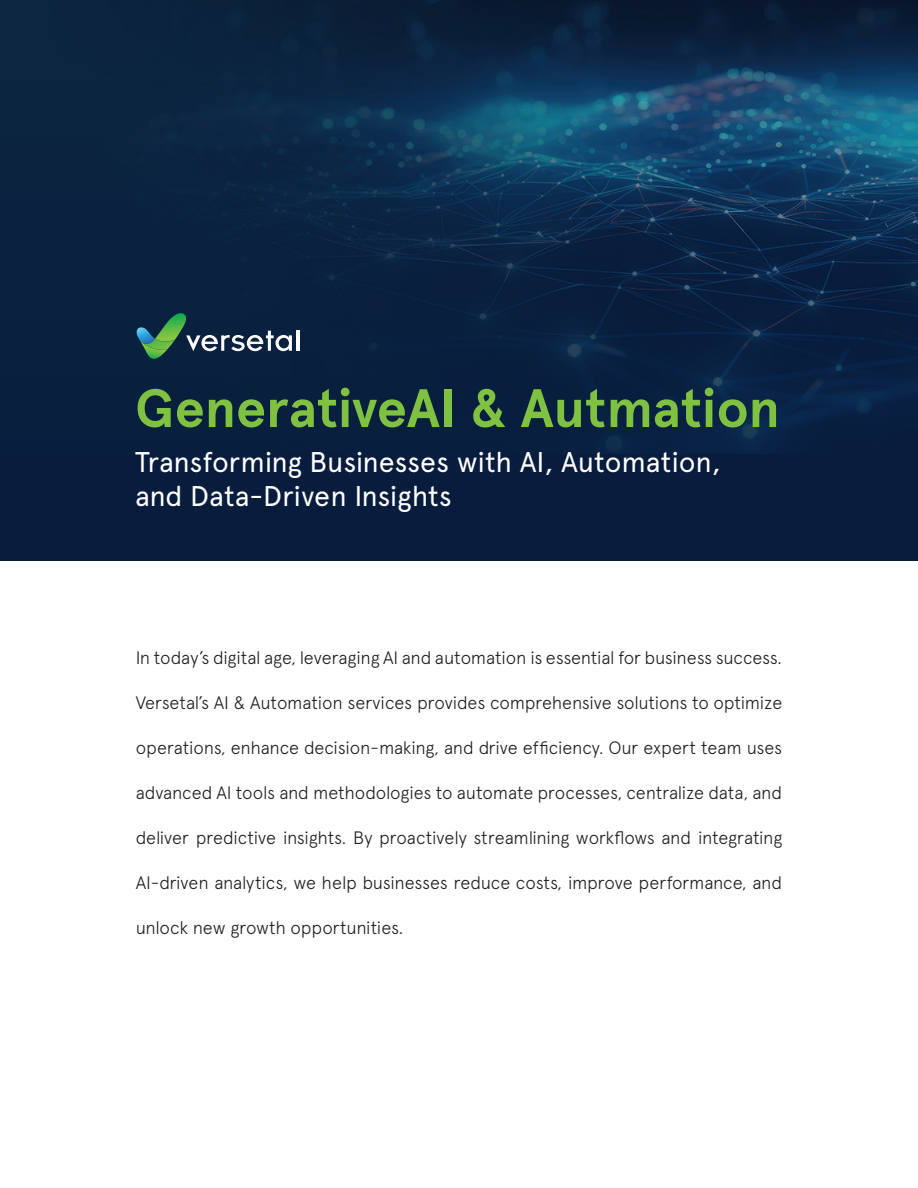
<style>
.page{position:relative;width:918px;height:1188px;background:#fff}
.page>*{position:absolute;margin:0;border:0;box-sizing:border-box;transform-origin:0 0}
.t1{font:700 54px "Apercu";color:#7fc241}
.t2{font:28.5px/34.2px "Apercu";letter-spacing:-.01em;color:#fff}
.t3{font:300 18px "Apercu";letter-spacing:-.01em;color:#231f20}
</style>
<div class="page">
<img style="left:0;top:0;width:918px;height:82px">
<svg style="left:0;top:82px;width:918px;height:478px;background:#0b2647"></svg>
<hr style="left:297px;top:331px;width:3px;height:20px;background:#fff">
<svg style="left:136px;top:313px;width:156px;height:50px;background:#2a4855"></svg>
<p class="t1" style="left:135px;top:376px;width:646px">GenerativeAI &amp; Autmation</p>
<p class="t2" style="left:135px;top:445px;width:587px">Transforming Businesses with AI, Automation, and Data-Driven Insights</p>
<p class="t3" style="left:136px;top:647px;width:648px">In today’s digital age, leveraging AI and automation is essential for business success.</p>
<p class="t3" style="left:136px;top:692px;width:648px">Versetal’s AI &amp; Automation services provides comprehensive solutions to optimize</p>
<p class="t3" style="left:136px;top:737px;width:648px">operations, enhance decision-making, and drive efficiency. Our expert team uses</p>
<p class="t3" style="left:136px;top:782px;width:648px">advanced AI tools and methodologies to automate processes, centralize data, and</p>
<p class="t3" style="left:136px;top:827px;width:648px">deliver predictive insights. By proactively streamlining workflows and integrating</p>
<p class="t3" style="left:136px;top:872px;width:648px">AI-driven analytics, we help businesses reduce costs, improve performance, and</p>
<p class="t3" style="left:136px;top:917px;width:269px">unlock new growth opportunities.</p>
</div>
